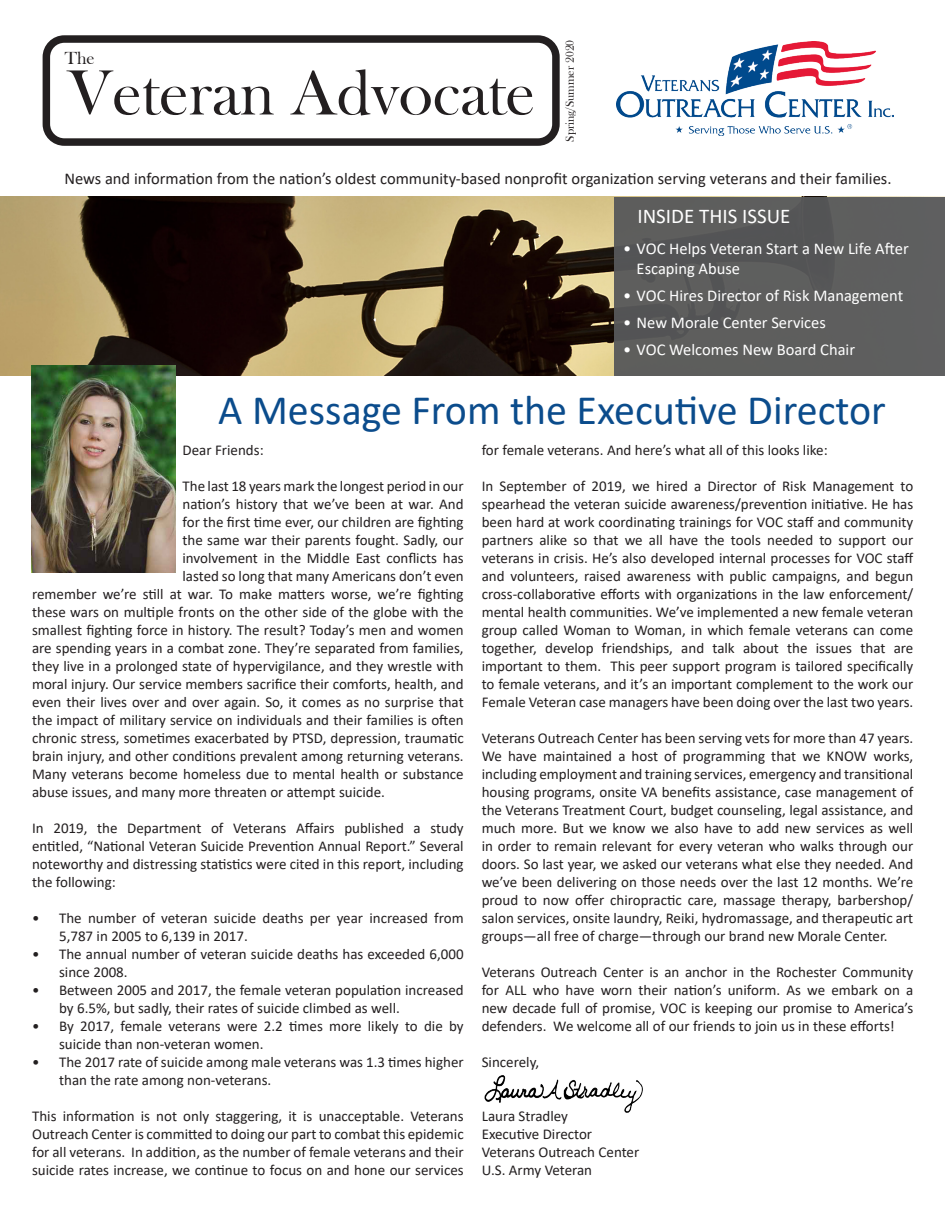
<style>
.page{position:relative;width:945px;height:1215px;background:#fff}
.page>*{position:absolute;margin:0;border:0;box-sizing:border-box;transform-origin:0 0}
.t1{font:66px "Bask Old Face";color:#231f20}
.t2{font:42px "Calibri";color:#0b4c8c}
.t3{font:21px "Calibri";color:#fff}
.t4{font:18px "Bask Old Face";color:#231f20}
.t5{font:16.5px/19.8px "Calibri";color:#fff}
.t6{font:16.5px "Calibri";color:#231f20}
.t7{font:15px/18px "Calibri";color:#231f20;text-align:justify}
.t8{font:12px "Bask Old Face";color:#231f20}
</style>
<div class="page">
<div style="left:43px;top:35px;width:517px;height:111px;border:8px solid #231f20;border-radius:18px"></div>
<img style="left:0;top:197px;width:614px;height:179px">
<img style="left:617px;top:41px;width:277px;height:94px">
<img style="left:31px;top:365px;width:145px;height:208px">
<div style="left:614px;top:197px;width:331px;height:179px;background:#5e5e5d"></div>
<img style="left:484px;top:1075px;width:159px;height:38px">
<p class="t4" style="left:65px;top:48px;width:31px">The</p>
<p class="t1" style="left:68px;top:56px;width:469px">Veteran Advocate</p>
<p class="t8" style="left:563px;top:142px;width:104px;rotate:-90deg">Spring/Summer 2020</p>
<p class="t6" style="left:64px;top:167px;width:829px">News and information from the nation’s oldest community-based nonprofit organization serving veterans and their families.</p>
<p class="t3" style="left:637px;top:201px;width:154px">INSIDE THIS ISSUE</p>
<p class="t5" style="left:637px;top:239px;width:274px;text-indent:-14px">• VOC Helps Veteran Start a New Life After<br>Escaping Abuse</p>
<p class="t5" style="left:623px;top:285px;width:282px">• VOC Hires Director of Risk Management</p>
<p class="t5" style="left:623px;top:312px;width:204px">• New Morale Center Services</p>
<p class="t5" style="left:623px;top:339px;width:233px">• VOC Welcomes New Board Chair</p>
<p class="t2" style="left:218px;top:380px;width:669px">A Message From the Executive Director</p>
<p class="t7" style="left:183px;top:440px;width:83px">Dear Friends:</p>
<p class="t7" style="left:183px;top:476px;width:283px">The last 18 years mark the longest period in our</p>
<p class="t7" style="left:183px;top:494px;width:283px">nation’s history that we’ve been at war. And</p>
<p class="t7" style="left:183px;top:512px;width:283px">for the first time ever, our children are fighting</p>
<p class="t7" style="left:183px;top:530px;width:283px">the same war their parents fought. Sadly, our</p>
<p class="t7" style="left:183px;top:548px;width:283px">involvement in the Middle East conflicts has</p>
<p class="t7" style="left:183px;top:566px;width:283px">lasted so long that many Americans don’t even</p>
<p class="t7" style="left:32px;top:584px;width:433px">remember we’re still at war. To make matters worse, we’re fighting</p>
<p class="t7" style="left:32px;top:602px;width:433px">these wars on multiple fronts on the other side of the globe with the</p>
<p class="t7" style="left:32px;top:620px;width:433px">smallest fighting force in history. The result? Today’s men and women</p>
<p class="t7" style="left:32px;top:638px;width:433px">are spending years in a combat zone. They’re separated from families,</p>
<p class="t7" style="left:32px;top:656px;width:433px">they live in a prolonged state of hypervigilance, and they wrestle with</p>
<p class="t7" style="left:32px;top:674px;width:433px">moral injury. Our service members sacrifice their comforts, health, and</p>
<p class="t7" style="left:32px;top:692px;width:433px">even their lives over and over again. So, it comes as no surprise that</p>
<p class="t7" style="left:32px;top:710px;width:433px">the impact of military service on individuals and their families is often</p>
<p class="t7" style="left:32px;top:728px;width:433px">chronic stress, sometimes exacerbated by PTSD, depression, traumatic</p>
<p class="t7" style="left:32px;top:746px;width:433px">brain injury, and other conditions prevalent among returning veterans.</p>
<p class="t7" style="left:32px;top:764px;width:433px">Many veterans become homeless due to mental health or substance</p>
<p class="t7" style="left:32px;top:782px;width:354px">abuse issues, and many more threaten or attempt suicide.</p>
<p class="t7" style="left:32px;top:818px;width:433px">In 2019, the Department of Veterans Affairs published a study entitled, “National Veteran Suicide Prevention Annual Report.” Several noteworthy and distressing statistics were cited in this report, including the following:</p>
<p class="t7" style="left:59px;top:908px;width:406px;text-indent:-27px">• The number of veteran suicide deaths per year increased from<br>5,787 in 2005 to 6,139 in 2017.</p>
<p class="t7" style="left:59px;top:944px;width:406px;text-indent:-27px">• The annual number of veteran suicide deaths has exceeded 6,000 since 2008.</p>
<p class="t7" style="left:59px;top:980px;width:406px;text-indent:-27px">• Between 2005 and 2017, the female veteran population increased by 6.5%, but sadly, their rates of suicide climbed as well.</p>
<p class="t7" style="left:59px;top:1016px;width:406px;text-indent:-27px">• By 2017, female veterans were 2.2 times more likely to die by suicide than non-veteran women.</p>
<p class="t7" style="left:59px;top:1052px;width:406px;text-indent:-27px">• The 2017 rate of suicide among male veterans was 1.3 times higher than the rate among non-veterans.</p>
<p class="t7" style="left:32px;top:1106px;width:433px">This information is not only staggering, it is unacceptable. Veterans Outreach Center is committed to doing our part to combat this epidemic for all veterans. In addition, as the number of female veterans and their suicide rates increase, we continue to focus on and hone our services</p>
<p class="t7" style="left:482px;top:440px;width:347px">for female veterans. And here’s what all of this looks like:</p>
<p class="t7" style="left:482px;top:476px;width:433px">In September of 2019, we hired a Director of Risk Management to spearhead the veteran suicide awareness/prevention initiative. He has been hard at work coordinating trainings for VOC staff and community partners alike so that we all have the tools needed to support our veterans in crisis. He’s also developed internal processes for VOC staff and volunteers, raised awareness with public campaigns, and begun cross-collaborative efforts with organizations in the law enforcement/ mental health communities. We’ve implemented a new female veteran group called Woman to Woman, in which female veterans can come together, develop friendships, and talk about the issues that are important to them. This peer support program is tailored specifically to female veterans, and it’s an important complement to the work our Female Veteran case managers have been doing over the last two years.</p>
<p class="t7" style="left:482px;top:728px;width:433px">Veterans Outreach Center has been serving vets for more than 47 years.<br>We have maintained a host of programming that we KNOW works, including employment and training services, emergency and transitional housing programs, onsite VA benefits assistance, case management of the Veterans Treatment Court, budget counseling, legal assistance, and much more. But we know we also have to add new services as well in order to remain relevant for every veteran who walks through our doors. So last year, we asked our veterans what else they needed. And we’ve been delivering on those needs over the last 12 months. We’re proud to now offer chiropractic care, massage therapy, barbershop/ salon services, onsite laundry, Reiki, hydromassage, and therapeutic art groups—all free of charge—through our brand new Morale Center.</p>
<p class="t7" style="left:482px;top:962px;width:433px">Veterans Outreach Center is an anchor in the Rochester Community for ALL who have worn their nation’s uniform. As we embark on a new decade full of promise, VOC is keeping our promise to America’s defenders. We welcome all of our friends to join us in these efforts!</p>
<p class="t7" style="left:482px;top:1052px;width:59px">Sincerely,</p>
<p class="t7" style="left:482px;top:1106px;width:88px">Laura Stradley</p>
<p class="t7" style="left:482px;top:1124px;width:112px">Executive Director</p>
<p class="t7" style="left:482px;top:1142px;width:159px">Veterans Outreach Center</p>
<p class="t7" style="left:482px;top:1160px;width:112px">U.S. Army Veteran</p>
</div>
